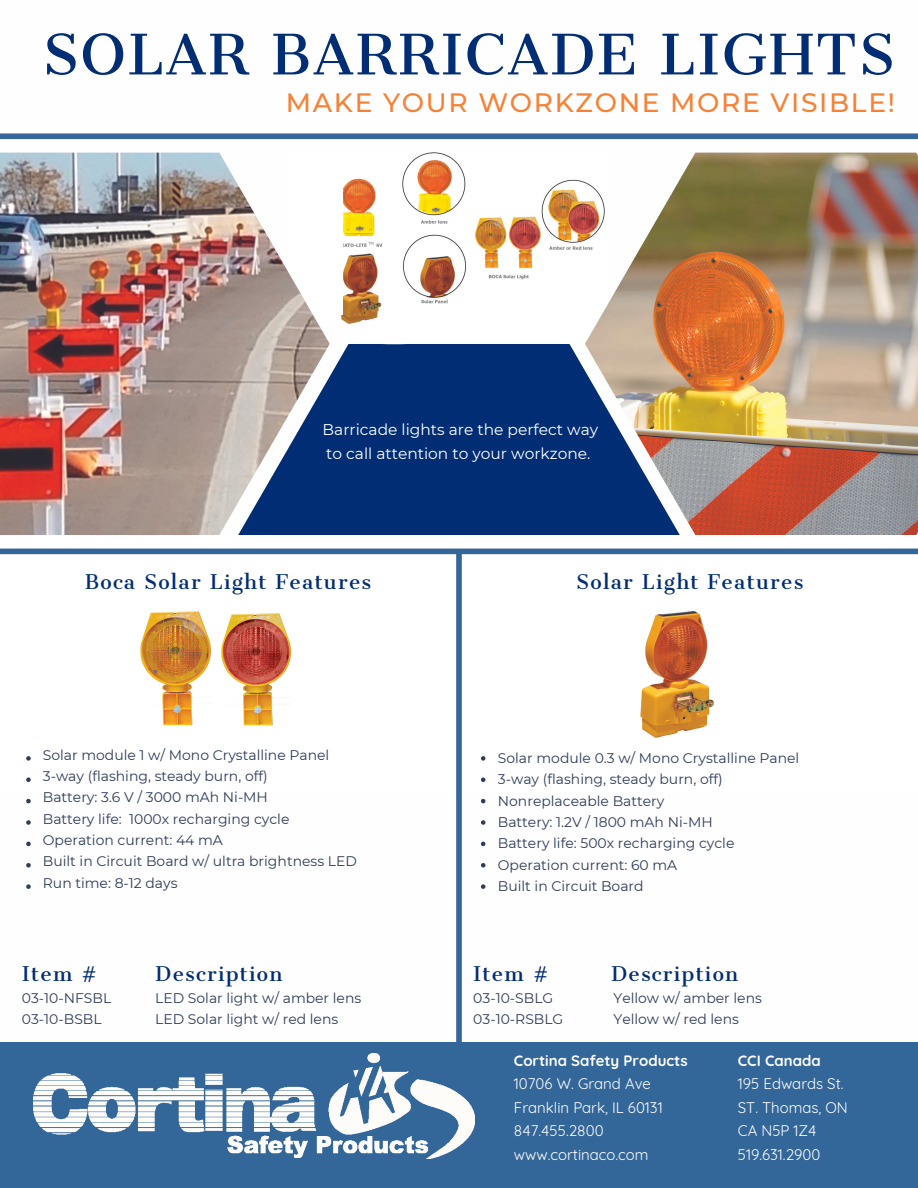
<style>
.page{position:relative;width:918px;height:1188px;background:#fff}
.page>*{position:absolute;margin:0;border:0;box-sizing:border-box;transform-origin:0 0}
.t1{font:54.45px "Cantata One";letter-spacing:.03em;color:#002d74}
.t2{font:500 26.55px "Montserrat";letter-spacing:.065em;color:#f58235}
.t3{font:19.35px "Cantata One";letter-spacing:.065em;color:#002d74}
.t4{font:15.45px/23.7px "Montserrat";color:#fff}
.t5{font:15px "Quicksand";color:#fff}
.t6{font:700 15px "Quicksand";color:#fff}
.t7{font:13.95px/21.3px "Montserrat";color:#2d3c5b}
</style>
<div class="page">
<img style="left:341px;top:153px;width:244px;height:171px">
<img style="left:585px;top:153px;width:333px;height:382px">
<div style="left:0;top:133px;width:918px;height:6px;background:#369"></div>
<svg style="left:329px;top:344px;width:351px;height:191px;fill:#002d74"></svg>
<div style="left:0;top:549px;width:918px;height:5px;background:#369"></div>
<div style="left:330px;top:322px;width:129px;height:22px;background:#fff;border-radius:50%"></div>
<div style="left:290px;top:153px;width:53px;height:162px;background:#fff"></div>
<img style="left:0;top:153px;width:329px;height:382px">
<div style="left:0;top:1043px;width:918px;height:145px;background:#369"></div>
<div style="left:456px;top:554px;width:6px;height:608px;background:#369"></div>
<img style="left:34px;top:1053px;width:441px;height:106px">
<svg style="left:26px;top:756px;width:5px;height:5px"></svg>
<svg style="left:26px;top:778px;width:5px;height:4px"></svg>
<svg style="left:26px;top:799px;width:5px;height:4px"></svg>
<svg style="left:26px;top:820px;width:5px;height:5px"></svg>
<svg style="left:26px;top:842px;width:5px;height:4px"></svg>
<svg style="left:26px;top:863px;width:5px;height:5px"></svg>
<svg style="left:26px;top:884px;width:5px;height:5px"></svg>
<img style="left:140px;top:611px;width:71px;height:115px">
<img style="left:221px;top:613px;width:71px;height:113px">
<img style="left:640px;top:610px;width:74px;height:128px">
<svg style="left:481px;top:756px;width:4px;height:5px"></svg>
<svg style="left:481px;top:778px;width:4px;height:4px"></svg>
<svg style="left:481px;top:799px;width:4px;height:4px"></svg>
<svg style="left:481px;top:820px;width:4px;height:5px"></svg>
<svg style="left:481px;top:842px;width:4px;height:4px"></svg>
<svg style="left:481px;top:863px;width:4px;height:5px"></svg>
<svg style="left:481px;top:884px;width:4px;height:5px"></svg>
<p class="t1" style="left:42px;top:20px;width:854px">SOLAR BARRICADE LIGHTS</p>
<p class="t2" style="left:286px;top:86px;width:611px">MAKE YOUR WORKZONE MORE VISIBLE!</p>
<p class="t4" style="left:323px;top:418px;width:277px">Barricade lights are the perfect way to call attention to your workzone.</p>
<p class="t3" style="left:85px;top:569px;width:288px">Boca Solar Light Features</p>
<p class="t3" style="left:576px;top:569px;width:229px">Solar Light Features</p>
<p class="t7" style="left:43px;top:744px;width:316px">Solar module 1 w/ Mono Crystalline Panel 3-way (flashing, steady burn, off)<br>Battery: 3.6 V / 3000 mAh Ni-MH<br>Battery life: 1000x recharging cycle Operation current: 44 mA<br>Built in Circuit Board w/ ultra brightness LED Run time: 8-12 days</p>
<p class="t7" style="left:498px;top:747px;width:303px">Solar module 0.3 w/ Mono Crystalline Panel</p>
<p class="t7" style="left:498px;top:769px;width:226px">3-way (flashing, steady burn, off)</p>
<p class="t7" style="left:498px;top:790px;width:168px">Nonreplaceable Battery</p>
<p class="t7" style="left:498px;top:811px;width:216px">Battery: 1.2V / 1800 mAh Ni-MH</p>
<p class="t7" style="left:498px;top:833px;width:238px">Battery life: 500x recharging cycle</p>
<p class="t7" style="left:498px;top:854px;width:181px">Operation current: 60 mA</p>
<p class="t7" style="left:498px;top:875px;width:147px">Built in Circuit Board</p>
<p class="t3" style="left:22px;top:962px;width:77px">Item #</p>
<p class="t3" style="left:155px;top:962px;width:129px">Description</p>
<p class="t3" style="left:473px;top:962px;width:77px">Item #</p>
<p class="t3" style="left:611px;top:962px;width:129px">Description</p>
<p class="t7" style="left:22px;top:987px;width:91px">03-10-NFSBL</p>
<p class="t7" style="left:22px;top:1009px;width:81px">03-10-BSBL</p>
<p class="t7" style="left:155px;top:987px;width:207px">LED Solar light w/ amber lens</p>
<p class="t7" style="left:155px;top:1009px;width:184px">LED Solar light w/ red lens</p>
<p class="t7" style="left:473px;top:987px;width:81px">03-10-SBLG</p>
<p class="t7" style="left:473px;top:1009px;width:92px">03-10-RSBLG</p>
<p class="t7" style="left:614px;top:987px;width:150px">Yellow w/ amber lens</p>
<p class="t7" style="left:614px;top:1009px;width:127px">Yellow w/ red lens</p>
<p class="t6" style="left:514px;top:1051px;width:175px">Cortina Safety Products</p>
<p class="t5" style="left:514px;top:1074px;width:139px">10706 W. Grand Ave</p>
<p class="t5" style="left:514px;top:1098px;width:150px">Franklin Park, IL 60131</p>
<p class="t5" style="left:514px;top:1121px;width:91px">847.455.2800</p>
<p class="t5" style="left:514px;top:1145px;width:136px">www.cortinaco.com</p>
<p class="t6" style="left:738px;top:1051px;width:84px">CCI Canada</p>
<p class="t5" style="left:738px;top:1074px;width:107px">195 Edwards St.</p>
<p class="t5" style="left:738px;top:1098px;width:111px">ST. Thomas, ON</p>
<p class="t5" style="left:738px;top:1121px;width:80px">CA N5P 1Z4</p>
<p class="t5" style="left:738px;top:1145px;width:84px">519.631.2900</p>
</div>
